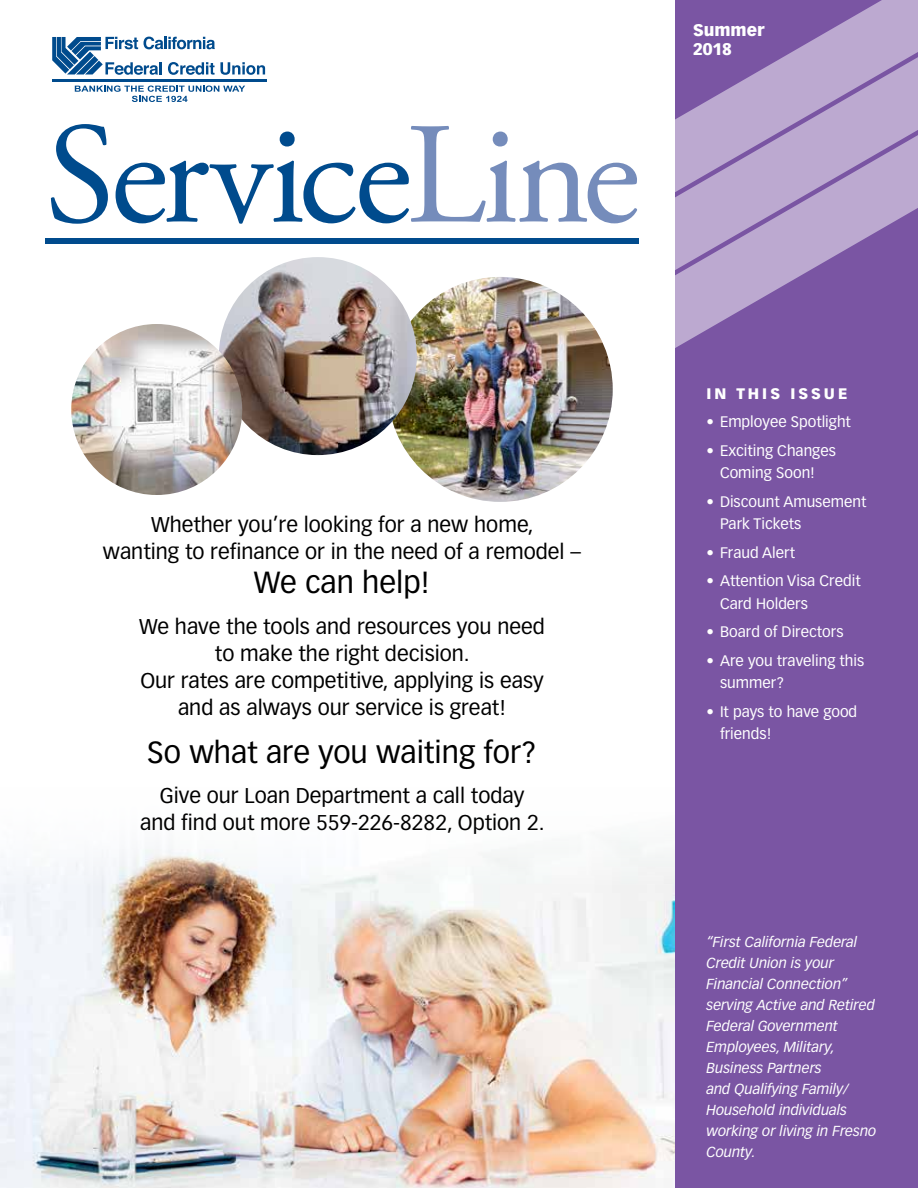
<style>
.page{position:relative;width:918px;height:1188px;background:#fff}
.page>*{position:absolute;margin:0;border:0;box-sizing:border-box;transform-origin:0 0}
.t1{font:144px "Adobe Garamond Pro";letter-spacing:-.03em;color:#004b8d}
.t2{font:30px "Vectora LH";color:#000}
.t3{font:21px/27px "Vectora LH";color:#000;text-align:center}
.t4{font:900 16.5px/19.5px "Vectora LH";color:#fff}
.t5{font:15px/22.5px "Vectora LH";color:#fff}
.t6{font:900 15px "Vectora LH";letter-spacing:.2em;color:#fff}
.t7{font:italic 14.25px/21px "Vectora LH";color:#fff}
.s1{color:#758cbb}
</style>
<div class="page">
<div style="left:675px;top:0;width:243px;height:1188px;background:#7a55a3"></div>
<hr style="left:52px;top:79px;width:215px;height:3px;background:#004b8d">
<svg style="left:75px;top:86px;width:170px;height:16px"></svg>
<svg style="left:52px;top:37px;width:213px;height:38px"></svg>
<svg style="left:568px;top:0;width:350px;height:315px"></svg>
<svg style="left:600px;top:49px;width:318px;height:322px;fill:#bca9d0"></svg>
<div style="left:45px;top:238px;width:594px;height:6px;background:#004b8d"></div>
<img style="left:0;top:840px;width:675px;height:348px">
<img style="left:388px;top:277px;width:225px;height:225px;border-radius:112px">
<img style="left:219px;top:257px;width:198px;height:198px;border-radius:99px">
<img style="left:71px;top:324px;width:171px;height:171px;border-radius:86px">
<h1 class="t1" style="left:45px;top:89px;width:596px">Service<span class="s1">Line</span></h1>
<p class="t4" style="left:693px;top:20px;width:73px">Summer<br>2018</p>
<p class="t3" style="left:103px;top:511px;width:480px">Whether you’re looking for a new home,<br>wanting to refinance or in the need of a remodel –</p>
<h2 class="t2" style="left:254px;top:565px;width:178px">We can help!</h2>
<p class="t3" style="left:139px;top:613px;width:407px">We have the tools and resources you need to make the right decision.<br>Our rates are competitive, applying is easy and as always our service is great!</p>
<h2 class="t2" style="left:147px;top:734px;width:391px">So what are you waiting for?</h2>
<p class="t3" style="left:140px;top:782px;width:406px">Give our Loan Department a call today and find out more 559-226-8282, Option 2.</p>
<p class="t6" style="left:706px;top:384px;width:143px">IN THIS ISSUE</p>
<p class="t5" style="left:706px;top:411px;width:146px">• Employee Spotlight</p>
<p class="t5" style="left:706px;top:440px;width:131px;text-align:center">• Exciting Changes<br>Coming Soon!</p>
<p class="t5" style="left:720px;top:491px;width:148px;text-indent:-14px">• Discount Amusement<br>Park Tickets</p>
<p class="t5" style="left:706px;top:542px;width:90px">• Fraud Alert</p>
<p class="t5" style="left:720px;top:570px;width:142px;text-indent:-14px">• Attention Visa Credit<br>Card Holders</p>
<p class="t5" style="left:706px;top:621px;width:139px">• Board of Directors</p>
<p class="t5" style="left:720px;top:650px;width:146px;text-indent:-14px">• Are you traveling this summer?</p>
<p class="t5" style="left:720px;top:701px;width:139px;text-indent:-14px">• It pays to have good friends!</p>
<p class="t7" style="left:706px;top:931px;width:171px">“First California Federal<br>Credit Union is your<br>Financial Connection” serving Active and Retired<br>Federal Government<br>Employees, Military,<br>Business Partners<br>and Qualifying Family/<br>Household individuals working or living in Fresno<br>County.</p>
</div>
